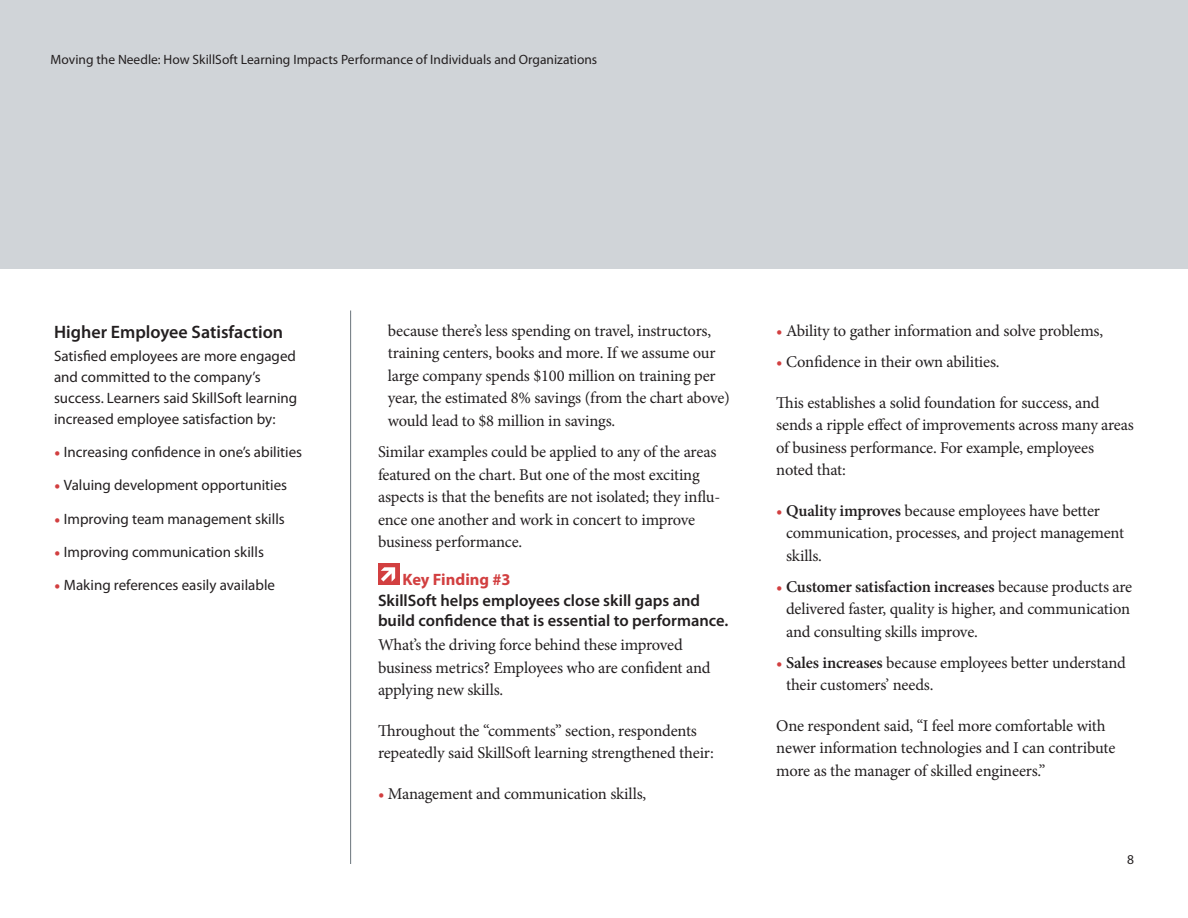
<style>
.page{position:relative;width:1188px;height:918px;background:#fff}
.page>*{position:absolute;margin:0;border:0;box-sizing:border-box;transform-origin:0 0}
.t1{font:600 18px "Myriad Pro";color:#231f20}
.Body{font:16.5px/22.5px "Minion Pro";letter-spacing:-.015em;color:#231f20}
.Bullets{font:16.5px/22.5px "Minion Pro";letter-spacing:-.015em;color:#231f20}
.t2{font:600 16.5px/19.5px "Myriad Pro";color:#231f20}
.t3{font:700 16.5px "Myriad Pro";color:#d23f40}
.Sidebar{font:15px/21px "Myriad Pro";color:#231f20}
.t4{font:13.5px "Myriad Pro";color:#231f20}
.s1{font-family:"Minion Pro";font-size:16.5px;color:#d23f40}
.s2{color:#d23f40}
.s3{font-weight:600}
</style>
<div class="page">
<div style="left:0;top:0;width:1188px;height:269px;background:#d0d4d8"></div>
<hr style="left:350px;top:310px;width:1px;height:554px;background:#6a757b">
<div style="left:378px;top:564px;width:21px;height:21px;background:#d23f40"></div>
<svg style="left:381px;top:567px;width:14px;height:15px"></svg>
<p class="t4" style="left:51px;top:51px;width:548px">Moving the Needle: How SkillSoft Learning Impacts Performance of Individuals and Organizations</p>
<p class="t1" style="left:54px;top:320px;width:231px">Higher Employee Satisfaction</p>
<p class="Sidebar" style="left:54px;top:345px;width:245px">Satisfied employees are more engaged and committed to the company’s success. Learners said SkillSoft learning increased employee satisfaction by:</p>
<p class="Sidebar" style="left:54px;top:441px;width:250px"><span class="s1">•</span> Increasing confidence in one’s abilities</p>
<p class="Sidebar" style="left:54px;top:474px;width:235px"><span class="s1">•</span> Valuing development opportunities</p>
<p class="Sidebar" style="left:54px;top:508px;width:232px"><span class="s1">•</span> Improving team management skills</p>
<p class="Sidebar" style="left:54px;top:541px;width:211px"><span class="s1">•</span> Improving communication skills</p>
<p class="Sidebar" style="left:54px;top:574px;width:223px"><span class="s1">•</span> Making references easily available</p>
<p class="Bullets" style="left:388px;top:320px;width:344px">because there’s less spending on travel, instructors, training centers, books and more. If we assume our large company spends $100 million on training per year, the estimated 8% savings (from the chart above) would lead to $8 million in savings.</p>
<p class="Body" style="left:378px;top:441px;width:344px">Similar examples could be applied to any of the areas featured on the chart. But one of the most exciting aspects is that the benefits are not isolated; they influ&shy;ence one another and work in concert to improve business performance.</p>
<p class="t3" style="left:403px;top:568px;width:110px">Key Finding #3</p>
<p class="t2" style="left:378px;top:591px;width:352px">SkillSoft helps employees close skill gaps and build confidence that is essential to performance.</p>
<p class="Body" style="left:378px;top:634px;width:334px">What’s the driving force behind these improved business metrics? Employees who are confident and applying new skills.</p>
<p class="Body" style="left:378px;top:720px;width:338px">Throughout the “comments” section, respondents repeatedly said SkillSoft learning strengthened their:</p>
<p class="Bullets" style="left:378px;top:783px;width:270px"><span class="s2">•</span> Management and communication skills,</p>
<p class="Bullets" style="left:776px;top:320px;width:329px"><span class="s2">•</span> Ability to gather information and solve problems,</p>
<p class="Body" style="left:776px;top:351px;width:225px"><span class="s2">•</span> Confidence in their own abilities.</p>
<p class="Body" style="left:776px;top:391px;width:359px">This establishes a solid foundation for success, and sends a ripple effect of improvements across many areas of business performance. For example, employees noted that:</p>
<p class="Bullets" style="left:786px;top:499px;width:340px;text-indent:-10px"><span class="s2">•</span> <span class="s3">Quality improves</span> because employees have better communication, processes, and project management skills.</p>
<p class="Bullets" style="left:786px;top:575px;width:348px;text-indent:-10px"><span class="s2">•</span> <span class="s3">Customer satisfaction increases</span> because products are delivered faster, quality is higher, and communication and consulting skills improve.</p>
<p class="Body" style="left:786px;top:651px;width:341px;text-indent:-10px"><span class="s2">•</span> <span class="s3">Sales increases</span> because employees better understand their customers’ needs.</p>
<p class="Body" style="left:776px;top:714px;width:341px">One respondent said, “I feel more comfortable with newer information technologies and I can contribute more as the manager of skilled engineers.”</p>
<p class="t4" style="left:1127px;top:851px;width:8px">8</p>
</div>
